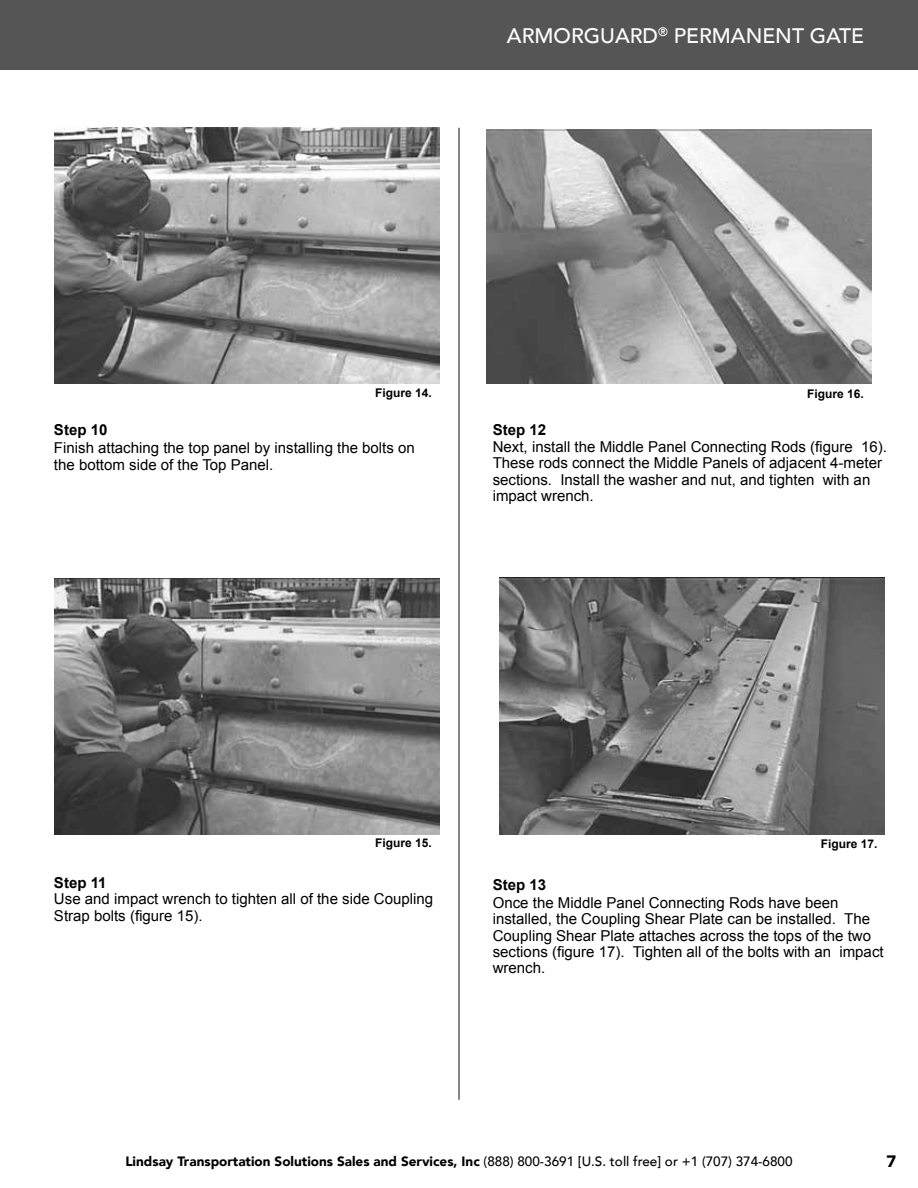
<style>
.page{position:relative;width:918px;height:1188px;background:#fff}
.page>*{position:absolute;margin:0;border:0;box-sizing:border-box;transform-origin:0 0}
.t1{font:500 21px "Avenir LT";color:#fff}
.t2{font:900 16.5px "Avenir LT";color:#000}
.t3{font:15px/16.4px "Arial";color:#000}
.t4{font:700 15px "Arial";color:#000}
.t5{font:900 13.5px "Avenir LT";color:#000}
.t6{font:700 12px "Arial";color:#000}
.s1{font-weight:500}
</style>
<div class="page">
<div style="left:0;top:0;width:918px;height:70px;background:#555"></div>
<hr style="left:458px;top:128px;width:2px;height:972px;background:#282828">
<img style="left:54px;top:127px;width:385px;height:257px">
<img style="left:54px;top:578px;width:385px;height:257px">
<img style="left:486px;top:129px;width:385px;height:255px">
<img style="left:500px;top:578px;width:385px;height:256px">
<h1 class="t1" style="left:507px;top:23px;width:359px">ARMORGUARD<sup>®</sup> PERMANENT GATE</h1>
<p class="t6" style="left:375px;top:385px;width:58px">Figure 14.</p>
<p class="t4" style="left:54px;top:420px;width:55px">Step 10</p>
<p class="t3" style="left:54px;top:440px;width:362px">Finish attaching the top panel by installing the bolts on the bottom side of the Top Panel.</p>
<p class="t4" style="left:493px;top:420px;width:55px">Step 12</p>
<p class="t6" style="left:807px;top:386px;width:58px">Figure 16.</p>
<p class="t3" style="left:493px;top:438px;width:396px">Next, install the Middle Panel Connecting Rods (figure 16).<br>These rods connect the Middle Panels of adjacent 4-meter sections. Install the washer and nut, and tighten with an impact wrench.</p>
<p class="t6" style="left:375px;top:835px;width:58px">Figure 15.</p>
<p class="t4" style="left:54px;top:873px;width:54px">Step 11</p>
<p class="t3" style="left:54px;top:891px;width:381px">Use and impact wrench to tighten all of the side Coupling<br>Strap bolts (figure 15).</p>
<p class="t6" style="left:821px;top:836px;width:58px">Figure 17.</p>
<p class="t4" style="left:493px;top:875px;width:55px">Step 13</p>
<p class="t3" style="left:493px;top:894px;width:392px">Once the Middle Panel Connecting Rods have been installed, the Coupling Shear Plate can be installed. The Coupling Shear Plate attaches across the tops of the two sections (figure 17). Tighten all of the bolts with an impact wrench.</p>
<p class="t5" style="left:125px;top:1153px;width:669px">Lindsay Transportation Solutions Sales and Services, Inc <span class="s1">(888) 800-3691 [U.S. toll free] or +1 (707) 374-6800</span></p>
<p class="t2" style="left:887px;top:1152px;width:11px">7</p>
</div>
